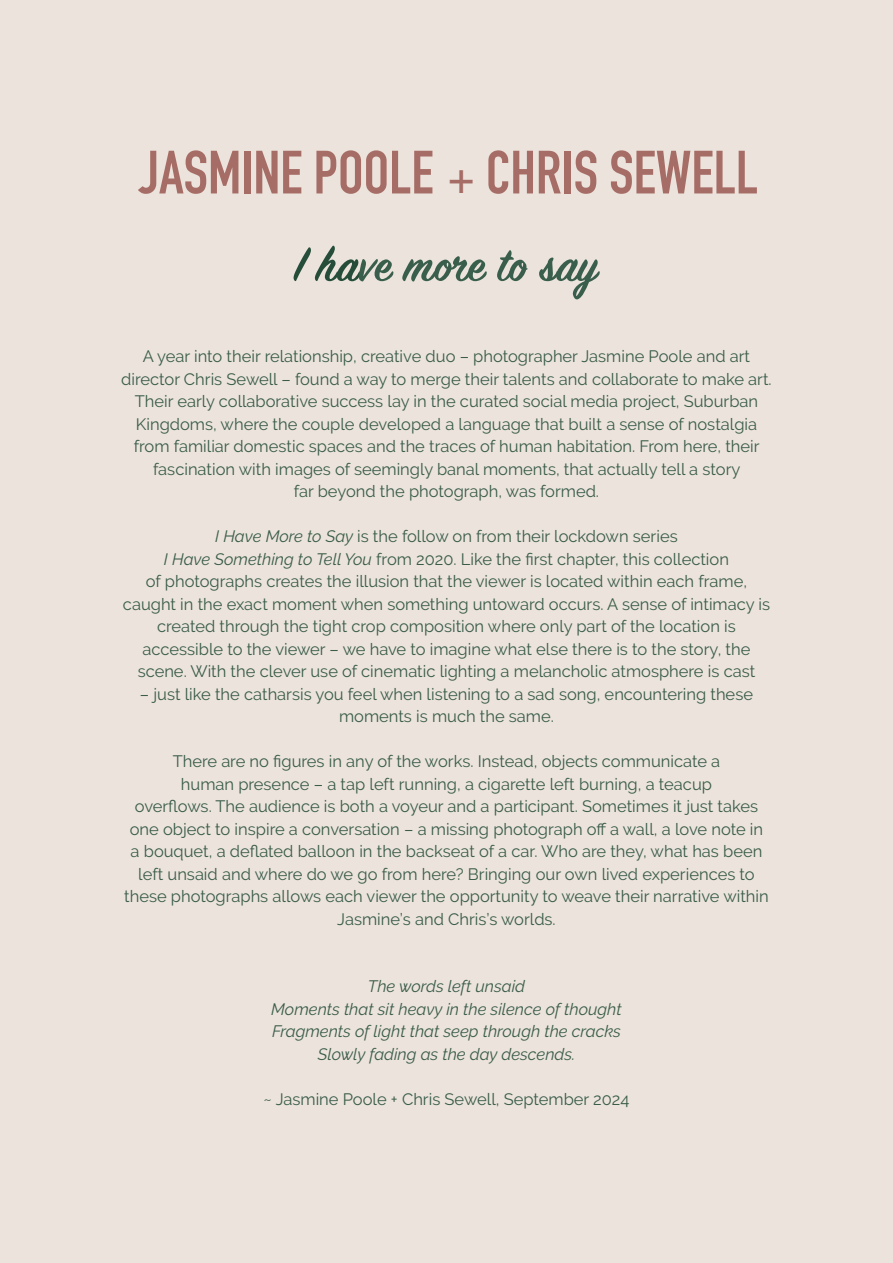
<style>
.page{position:relative;width:893px;height:1263px;background:#ebe3dc}
.page>*{position:absolute;margin:0;border:0;box-sizing:border-box;transform-origin:0 0}
.t1{font:700 60px "DIN Condensed";color:#a66d66}
.t2{font:600 52.5px "Sign Painter House Script";letter-spacing:.01em;color:#27503c}
.t3{font:16.5px/22.5px "Raleway";color:#3a5c49;text-align:center}
.t4{font:italic 16.5px/22.5px "Raleway";color:#3a5c49;text-align:center}
.s1{font-size:45px}
.s2{color:#0f3d27}
.s3{font-style:italic}
</style>
<div class="page">
<h1 class="t1" style="left:139px;top:151px;width:620px">JASMINE POOLE <span class="s1">+</span> CHRIS SEWELL</h1>
<h2 class="t2" style="left:295px;top:233px;width:305px"><span class="s2">I ha</span>ve more to say</h2>
<p class="t3" style="left:121px;top:345px;width:652px">A year into their relationship, creative duo – photographer Jasmine Poole and art director Chris Sewell – found a way to merge their talents and collaborate to make art.<br>Their early collaborative success lay in the curated social media project, Suburban Kingdoms, where the couple developed a language that built a sense of nostalgia from familiar domestic spaces and the traces of human habitation. From here, their fascination with images of seemingly banal moments, that actually tell a story<br>far beyond the photograph, was formed.</p>
<p class="t3" style="left:123px;top:525px;width:649px"><span class="s3">I Have More to Say</span> is the follow on from their lockdown series<br><span class="s3">I Have Something to Tell You</span> from 2020. Like the first chapter, this collection<br>of photographs creates the illusion that the viewer is located within each frame, caught in the exact moment when something untoward occurs. A sense of intimacy is created through the tight crop composition where only part of the location is accessible to the viewer – we have to imagine what else there is to the story, the scene. With the clever use of cinematic lighting a melancholic atmosphere is cast</p>
<p class="t3" style="left:140px;top:682px;width:615px">– just like the catharsis you feel when listening to a sad song, encountering these moments is much the same.</p>
<p class="t3" style="left:124px;top:750px;width:646px">There are no figures in any of the works. Instead, objects communicate a<br>human presence – a tap left running, a cigarette left burning, a teacup<br>overflows. The audience is both a voyeur and a participant. Sometimes it just takes one object to inspire a conversation – a missing photograph off a wall, a love note in a bouquet, a deflated balloon in the backseat of a car. Who are they, what has been left unsaid and where do we go from here? Bringing our own lived experiences to these photographs allows each viewer the opportunity to weave their narrative within Jasmine’s and Chris’s worlds.</p>
<p class="t4" style="left:271px;top:975px;width:352px">The words left unsaid<br>Moments that sit heavy in the silence of thought Fragments of light that seep through the cracks Slowly fading as the day descends.</p>
<p class="t3" style="left:263px;top:1087px;width:367px">~ Jasmine Poole + Chris Sewell, September 2024</p>
</div>
